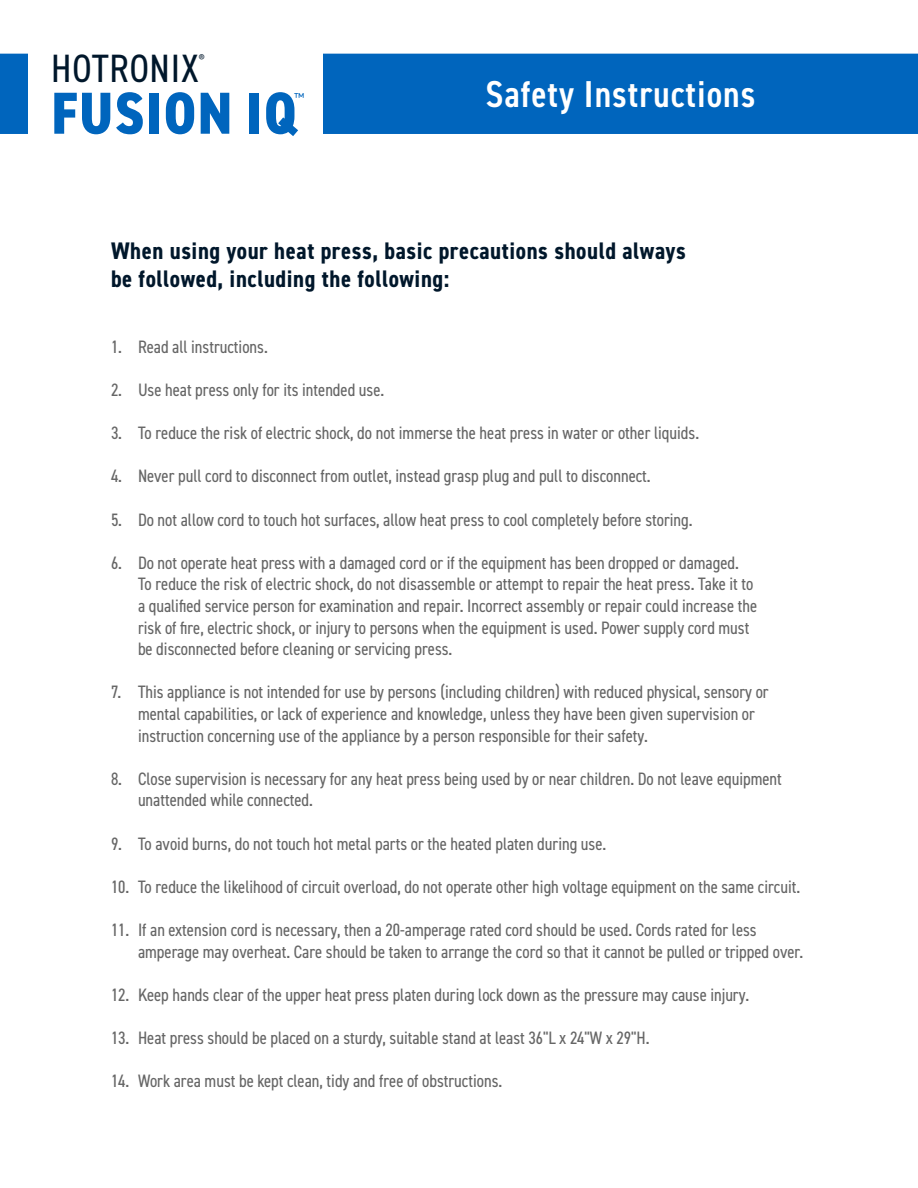
<style>
.page{position:relative;width:918px;height:1188px;background:#fff}
.page>*{position:absolute;margin:0;border:0;box-sizing:border-box;transform-origin:0 0}
.t1{font:800 condensed 59.4px "DIN2014";letter-spacing:.02em;color:#0065bd}
.t2{font:condensed 39.6px "DIN2014";letter-spacing:.02em;color:#00172b}
.t3{font:600 condensed 37.5px "DIN2014";letter-spacing:.025em;color:#fff}
.t4{font:700 condensed 24px/28.5px "DIN2014";letter-spacing:.025em;color:#00172b}
.t5{font:condensed 18px/21.6px "DIN2014";color:#666}
.t6{font:condensed 11.55px "DIN2014";color:#0065bd}
.t7{font:condensed 10.35px "DIN2014";color:#00172b}
</style>
<div class="page">
<div style="left:0;top:54px;width:918px;height:80px;background:#0065bd"></div>
<div style="left:28px;top:0;width:295px;height:140px;background:#fff"></div>
<h2 class="t2" style="left:51px;top:42px;width:149px">HOTRONIX</h2>
<p class="t7" style="left:199px;top:52px;width:7px">®</p>
<h1 class="t1" style="left:51px;top:74px;width:248px">FUSION IQ</h1>
<p class="t6" style="left:294px;top:90px;width:12px">™</p>
<h3 class="t3" style="left:485px;top:69px;width:272px">Safety Instructions</h3>
<h3 class="t4" style="left:111px;top:236px;width:576px">When using your heat press, basic precautions should always be followed, including the following:</h3>
<p class="t5" style="left:111px;top:335px;width:158px">1. Read all instructions.</p>
<p class="t5" style="left:111px;top:378px;width:275px">2. Use heat press only for its intended use.</p>
<p class="t5" style="left:111px;top:422px;width:590px">3. To reduce the risk of electric shock, do not immerse the heat press in water or other liquids.</p>
<p class="t5" style="left:111px;top:465px;width:541px">4. Never pull cord to disconnect from outlet, instead grasp plug and pull to disconnect.</p>
<p class="t5" style="left:111px;top:508px;width:583px">5. Do not allow cord to touch hot surfaces, allow heat press to cool completely before storing.</p>
<p class="t5" style="left:138px;top:551px;width:621px;text-indent:-27px">6. Do not operate heat press with a damaged cord or if the equipment has been dropped or damaged.<br>To reduce the risk of electric shock, do not disassemble or attempt to repair the heat press. Take it to a qualified service person for examination and repair. Incorrect assembly or repair could increase the risk of fire, electric shock, or injury to persons when the equipment is used. Power supply cord must be disconnected before cleaning or servicing press.</p>
<p class="t5" style="left:138px;top:681px;width:632px;text-indent:-27px">7. This appliance is not intended for use by persons (including children) with reduced physical, sensory or mental capabilities, or lack of experience and knowledge, unless they have been given supervision or instruction concerning use of the appliance by a person responsible for their safety.</p>
<p class="t5" style="left:138px;top:767px;width:645px;text-indent:-27px">8. Close supervision is necessary for any heat press being used by or near children. Do not leave equipment unattended while connected.</p>
<p class="t5" style="left:111px;top:832px;width:497px">9. To avoid burns, do not touch hot metal parts or the heated platen during use.</p>
<p class="t5" style="left:111px;top:875px;width:691px">10. To reduce the likelihood of circuit overload, do not operate other high voltage equipment on the same circuit.</p>
<p class="t5" style="left:138px;top:918px;width:667px;text-indent:-27px">11. If an extension cord is necessary, then a 20-amperage rated cord should be used. Cords rated for less amperage may overheat. Care should be taken to arrange the cord so that it cannot be pulled or tripped over.</p>
<p class="t5" style="left:111px;top:983px;width:640px">12. Keep hands clear of the upper heat press platen during lock down as the pressure may cause injury.</p>
<p class="t5" style="left:111px;top:1026px;width:540px">13. Heat press should be placed on a sturdy, suitable stand at least 36"L x 24"W x 29"H.</p>
<p class="t5" style="left:111px;top:1070px;width:393px">14. Work area must be kept clean, tidy and free of obstructions.</p>
</div>
